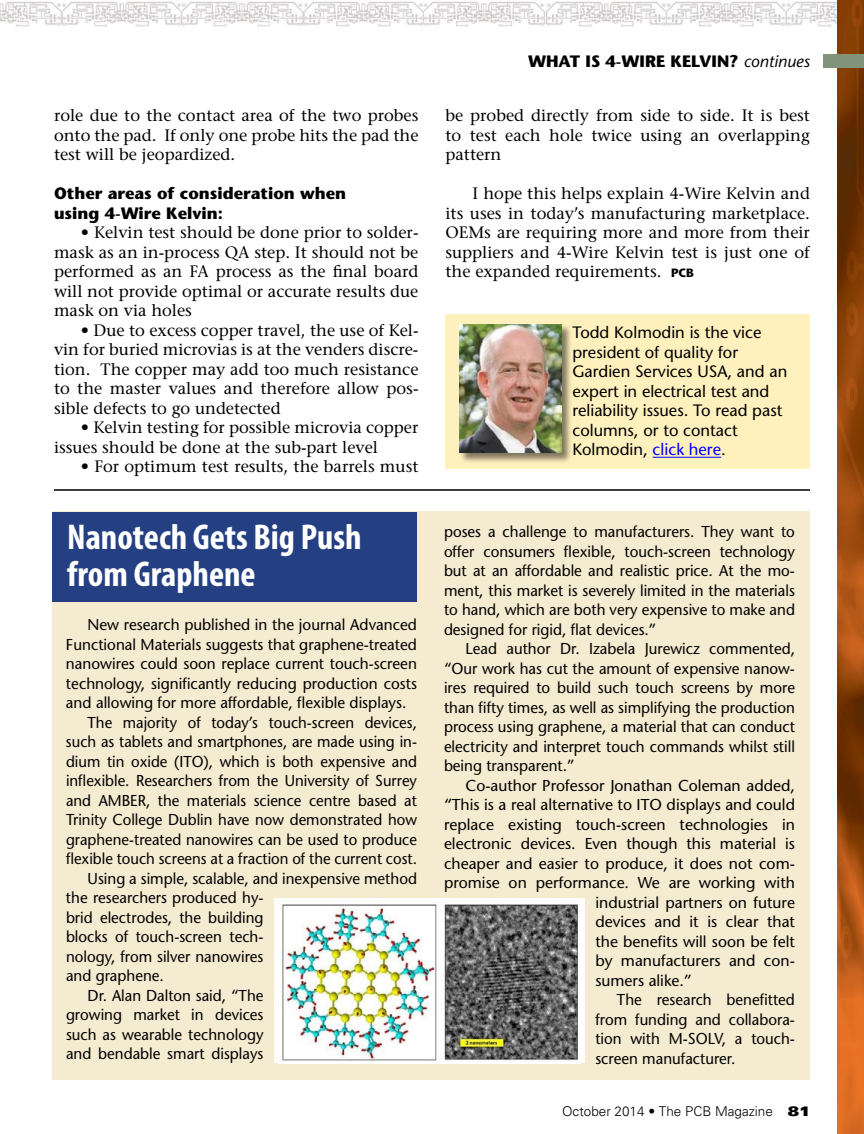
<style>
.page{position:relative;width:864px;height:1134px;background:#fff}
.page>*{position:absolute;margin:0;border:0;box-sizing:border-box;transform-origin:0 0}
.t1{font:700 condensed 36px/37.5px "Myriad Pro";color:#fff}
.t2{font:16.5px/19.5px "Stone Serif";color:#000;text-align:justify}
.t3{font:16.5px/19.5px "Stone Sans";color:#000}
.t4{font:700 16.5px/19.5px "Stone Sans";color:#000}
.t5{font:italic 16.5px "Stone Sans";color:#000}
.t6{font:15.75px/19.5px "Stone Sans";color:#000;text-align:justify;scale:.96 1}
.t7{font:15.75px/19.5px "Stone Sans";color:#000}
.t8{font:15.75px "Stone Sans";color:#000;scale:.95 1}
.t9{font:300 13.5px "Univers";color:#000}
.s1{font-weight:700;font-style:normal}
.s2{font-family:"Stone Sans";font-weight:700;font-size:12px}
.s3{color:#00f}
.s4{font-weight:900;font-stretch:expanded}
</style>
<div class="page">
<div style="left:446px;top:314px;width:364px;height:155px;background:#fff1be"></div>
<hr style="left:653px;top:457px;width:68px;height:1px;background:#00f">
<div style="left:460px;top:324px;width:113px;height:140px;background:#000;opacity:.5"></div>
<img style="left:459px;top:324px;width:103px;height:129px">
<img style="left:0;top:1px;width:837px;height:26px">
<img style="left:837px;top:0;width:27px;height:1134px">
<div style="left:824px;top:54px;width:40px;height:14px;background:#82947c"></div>
<div style="left:52px;top:511px;width:758px;height:569px;background:#f5ebd1"></div>
<div style="left:52px;top:512px;width:365px;height:90px;background:#254082"></div>
<hr style="left:54px;top:489px;width:756px;height:2px;background:#000">
<div style="left:274px;top:898px;width:311px;height:165px;background:#fff"></div>
<img style="left:282px;top:904px;width:296px;height:157px">
<p class="t2" style="left:54px;top:105px;width:366px">role due to the contact area of the two probes onto the pad. If only one probe hits the pad the test will be jeopardized.</p>
<p class="t4" style="left:54px;top:183px;width:294px">Other areas of consideration when using 4-Wire Kelvin:</p>
<p class="t2" style="left:54px;top:222px;width:366px;text-indent:27px">• Kelvin test should be done prior to solder&shy;mask as an in-process QA step. It should not be performed as an FA process as the final board will not provide optimal or accurate results due mask on via holes</p>
<p class="t2" style="left:54px;top:320px;width:366px;text-indent:27px">• Due to excess copper travel, the use of Kel&shy;vin for buried microvias is at the venders discre&shy;tion. The copper may add too much resistance to the master values and therefore allow pos&shy;sible defects to go undetected</p>
<p class="t2" style="left:54px;top:418px;width:366px;text-indent:27px">• Kelvin testing for possible microvia copper issues should be done at the sub-part level</p>
<p class="t2" style="left:81px;top:457px;width:339px">• For optimum test results, the barrels must</p>
<h1 class="t1" style="left:67px;top:517px;width:296px">Nanotech Gets Big Push from Graphene</h1>
<p class="t7" style="left:88px;top:615px;width:331px">New research published in the journal Advanced</p>
<p class="t7" style="left:66px;top:634px;width:353px">Functional Materials suggests that graphene-treated</p>
<p class="t7" style="left:66px;top:654px;width:353px">nanowires could soon replace current touch-screen</p>
<p class="t7" style="left:66px;top:673px;width:352px">technology, significantly reducing production costs</p>
<p class="t7" style="left:66px;top:693px;width:342px">and allowing for more affordable, flexible displays.</p>
<p class="t8" style="left:88px;top:713px;width:348px">The majority of today’s touch-screen devices,</p>
<p class="t8" style="left:66px;top:732px;width:371px">such as tablets and smartphones, are made using in-</p>
<p class="t8" style="left:66px;top:752px;width:371px">dium tin oxide (ITO), which is both expensive and</p>
<p class="t8" style="left:66px;top:771px;width:371px">inflexible. Researchers from the University of Surrey</p>
<p class="t8" style="left:66px;top:791px;width:46px">and AMBER</p>
<p class="t8" style="left:146px;top:791px;width:287px">, the materials science centre based at</p>
<p class="t8" style="left:66px;top:810px;width:371px">Trinity College Dublin have now demonstrated how</p>
<p class="t8" style="left:66px;top:830px;width:371px">graphene-treated nanowires can be used to produce</p>
<p class="t8" style="left:66px;top:849px;width:371px">flexible touch screens at a fraction of the current cost.</p>
<p class="t6" style="left:88px;top:868px;width:345px">Using a simple, scalable, and inexpensive method</p>
<p class="t6" style="left:66px;top:888px;width:207px">the researchers produced hy-</p>
<p class="t6" style="left:66px;top:907px;width:207px">brid electrodes, the building</p>
<p class="t6" style="left:66px;top:927px;width:207px">blocks of touch-screen tech-</p>
<p class="t6" style="left:66px;top:946px;width:207px">nology, from silver nanowires</p>
<p class="t6" style="left:66px;top:966px;width:104px">and graphene.</p>
<p class="t6" style="left:88px;top:985px;width:185px">Dr. Alan Dalton said, “The</p>
<p class="t6" style="left:66px;top:1005px;width:207px">growing market in devices</p>
<p class="t6" style="left:66px;top:1024px;width:207px">such as wearable technology</p>
<p class="t6" style="left:66px;top:1044px;width:207px">and bendable smart displays</p>
<p class="t4" style="left:528px;top:51px;width:31px">What</p>
<p class="t4" style="left:586px;top:51px;width:64px">is 4-Wire</p>
<p class="t4" style="left:670px;top:51px;width:22px">Kelvin</p>
<p class="t5" style="left:729px;top:51px;width:82px"><span class="s1">?</span> continues</p>
<p class="t2" style="left:445px;top:106px;width:366px">be probed directly from side to side. It is best to test each hole twice using an overlapping pattern</p>
<p class="t2" style="left:445px;top:184px;width:366px;text-indent:27px">I hope this helps explain 4-Wire Kelvin and its uses in today’s manufacturing marketplace.<br>OEMs are requiring more and more from their suppliers and 4-Wire Kelvin test is just one of the expanded requirements. <span class="s2">PCB</span></p>
<p class="t3" style="left:572px;top:323px;width:216px">Todd Kolmodin is the vice president of quality for<br>Gardien Services USA, and an expert in electrical test and reliability issues. To read past columns, or to contact<br>Kolmodin, <span class="s3">click here</span>.</p>
<p class="t6" style="left:444px;top:522px;width:367px">poses a challenge to manufacturers. They want to offer consumers flexible, touch-screen technology but at an affordable and realistic price. At the mo&shy;ment, this market is severely limited in the materials to hand, which are both very expensive to make and designed for rigid, flat devices.”</p>
<p class="t6" style="left:444px;top:639px;width:367px;text-indent:22px">Lead author Dr. Izabela Jurewicz commented, “Our work has cut the amount of expensive nanow&shy;ires required to build such touch screens by more than fifty times, as well as simplifying the production process using graphene, a material that can conduct electricity and interpret touch commands whilst still being transparent.”</p>
<p class="t7" style="left:444px;top:775px;width:352px;text-indent:22px">Co-author Professor Jonathan Coleman added, “This is a real alternative to ITO</p>
<p class="t7" style="left:667px;top:795px;width:130px">displays and could</p>
<p class="t7" style="left:444px;top:814px;width:353px">replace existing touch-screen technologies in</p>
<p class="t7" style="left:444px;top:834px;width:353px">electronic devices. Even though this material is</p>
<p class="t7" style="left:444px;top:853px;width:353px">cheaper and easier to produce, it does not com-</p>
<p class="t7" style="left:444px;top:873px;width:352px">promise on performance. We are working with</p>
<p class="t7" style="left:595px;top:892px;width:201px">industrial partners on future</p>
<p class="t7" style="left:595px;top:912px;width:201px">devices and it is clear that</p>
<p class="t7" style="left:595px;top:931px;width:201px">the benefits will soon be felt</p>
<p class="t7" style="left:595px;top:951px;width:201px">by manufacturers and con-</p>
<p class="t7" style="left:595px;top:970px;width:98px">sumers alike.”</p>
<p class="t6" style="left:617px;top:990px;width:187px">The research benefitted</p>
<p class="t6" style="left:595px;top:1009px;width:209px">from funding and collabora-</p>
<p class="t6" style="left:595px;top:1029px;width:209px">tion with M -SOLV, a touch-</p>
<p class="t6" style="left:595px;top:1048px;width:147px">screen manufacturer.</p>
<p class="t9" style="left:562px;top:1104px;width:250px">October 2014 • The PCB Magazine <span class="s4">81</span></p>
</div>
